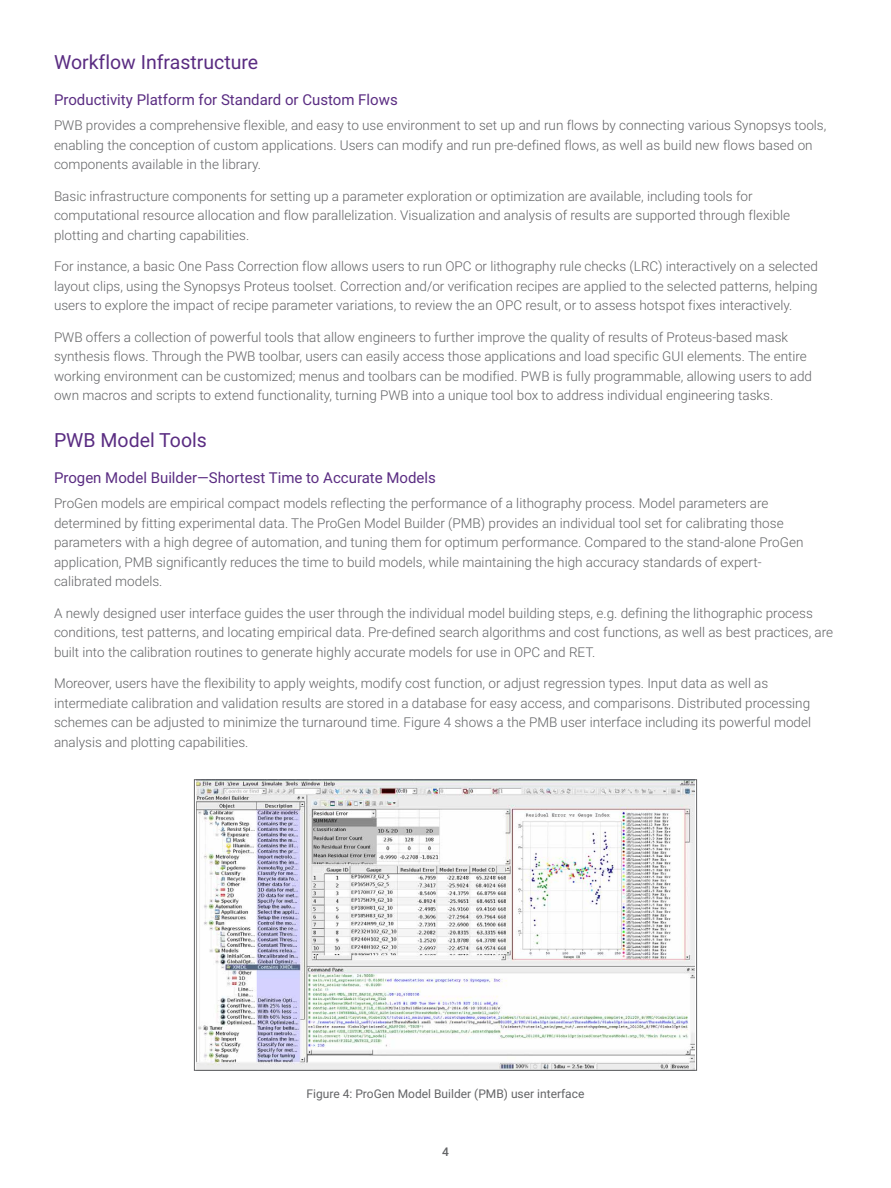
<style>
.page{position:relative;width:891px;height:1188px;background:#fff}
.page>*{position:absolute;margin:0;border:0;box-sizing:border-box;transform-origin:0 0}
.HEADING_1{font:19.5px "Roboto";color:#5a2c82}
.HEADING_2{font:15px "Roboto";color:#5a2c82}
.BODY_COPY{font:300 13.5px/19.5px "Roboto";color:#636466}
.FIGURE_CAPTION{font:12px "Roboto";color:#636466}
.t1{font:500 12px "Roboto";color:#636466}
</style>
<div class="page">
<img style="left:196px;top:781px;width:499px;height:288px">
<div style="left:194px;top:779px;width:503px;height:292px;border:1px solid #636466"></div>
<p class="HEADING_1" style="left:54px;top:48px;width:206px">Workflow Infrastructure</p>
<p class="HEADING_2" style="left:54px;top:89px;width:345px">Productivity Platform for Standard or Custom Flows</p>
<p class="BODY_COPY" style="left:54px;top:115px;width:774px">PWB provides a comprehensive flexible, and easy to use environment to set up and run flows by connecting various Synopsys tools, enabling the conception of custom applications. Users can modify and run pre-defined flows, as well as build new flows based on components available in the library.</p>
<p class="BODY_COPY" style="left:54px;top:186px;width:738px">Basic infrastructure components for setting up a parameter exploration or optimization are available, including tools for computational resource allocation and flow parallelization. Visualization and analysis of results are supported through flexible plotting and charting capabilities.</p>
<p class="BODY_COPY" style="left:54px;top:256px;width:765px;text-align:justify">For instance, a basic One Pass Correction flow allows users to run OPC or lithography rule checks (LRC) interactively on a selected layout clips, using the Synopsys Proteus toolset. Correction and/or verification recipes are applied to the selected patterns, helping users to explore the impact of recipe parameter variations, to review the an OPC result, or to assess hotspot fixes interactively.</p>
<p class="BODY_COPY" style="left:54px;top:327px;width:760px">PWB offers a collection of powerful tools that allow engineers to further improve the quality of results of Proteus-based mask synthesis flows. Through the PWB toolbar, users can easily access those applications and load specific GUI elements. The entire working environment can be customized; menus and toolbars can be modified. PWB is fully programmable, allowing users to add own macros and scripts to extend functionality, turning PWB into a unique tool box to address individual engineering tasks.</p>
<p class="HEADING_1" style="left:54px;top:426px;width:154px">PWB Model Tools</p>
<p class="HEADING_2" style="left:54px;top:467px;width:383px">Progen Model Builder—Shortest Time to Accurate Models</p>
<p class="BODY_COPY" style="left:54px;top:493px;width:751px">ProGen models are empirical compact models reflecting the performance of a lithography process. Model parameters are determined by fitting experimental data. The ProGen Model Builder (PMB) provides an individual tool set for calibrating those parameters with a high degree of automation, and tuning them for optimum performance. Compared to the stand-alone ProGen application, PMB significantly reduces the time to build models, while maintaining the high accuracy standards of expert&shy;calibrated models.</p>
<p class="BODY_COPY" style="left:54px;top:603px;width:781px">A newly designed user interface guides the user through the individual model building steps, e.g. defining the lithographic process conditions, test patterns, and locating empirical data. Pre-defined search algorithms and cost functions, as well as best practices, are built into the calibration routines to generate highly accurate models for use in OPC and RET.</p>
<p class="BODY_COPY" style="left:54px;top:673px;width:759px">Moreover, users have the flexibility to apply weights, modify cost function, or adjust regression types. Input data as well as intermediate calibration and validation results are stored in a database for easy access, and comparisons. Distributed processing schemes can be adjusted to minimize the turnaround time. Figure 4 shows a the PMB user interface including its powerful model analysis and plotting capabilities.</p>
<p class="FIGURE_CAPTION" style="left:307px;top:1085px;width:279px">Figure 4: ProGen Model Builder (PMB) user interface</p>
<p class="t1" style="left:442px;top:1144px;width:8px">4</p>
</div>
